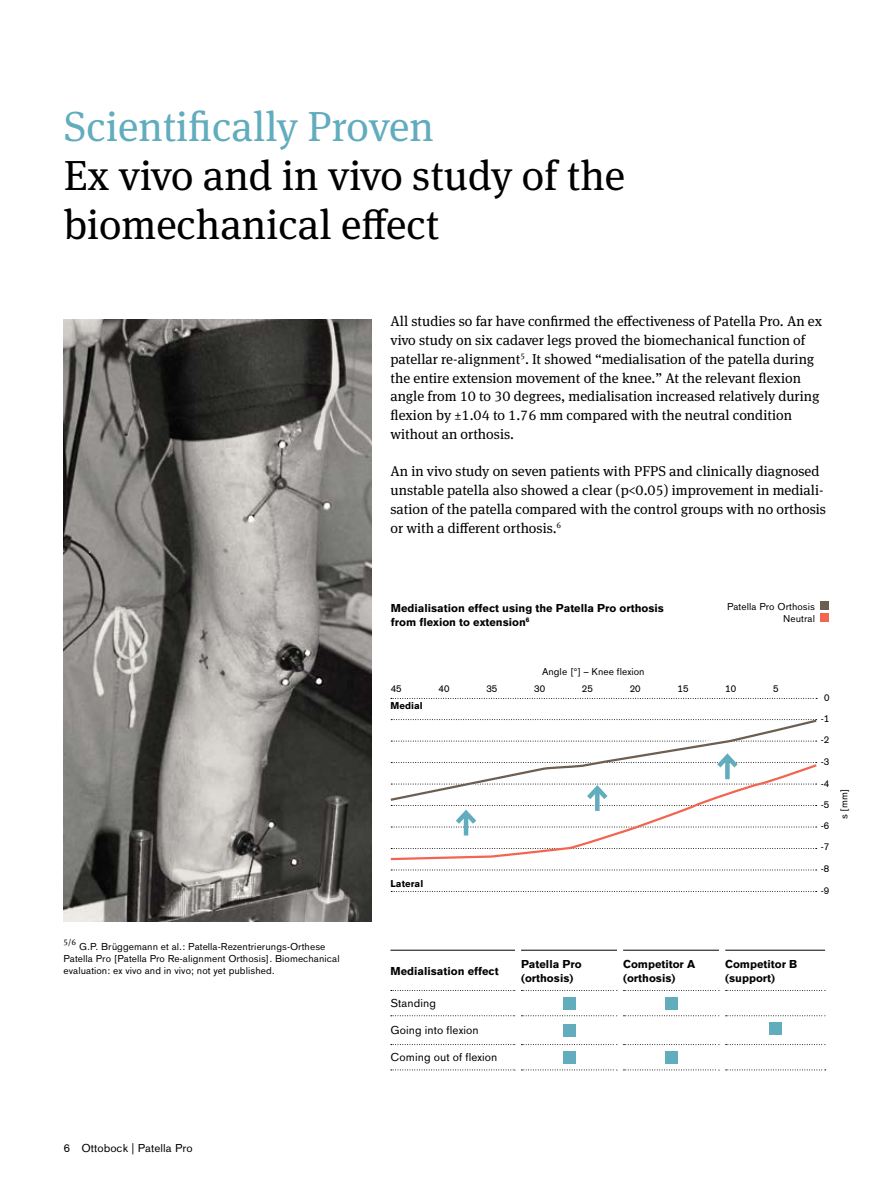
<style>
.page{position:relative;width:893px;height:1191px;background:#fff}
.page>*{position:absolute;margin:0;border:0;box-sizing:border-box;transform-origin:0 0}
.t1{font:42px/48.8px "OBO Serif";color:#000}
.t2{font:42px "OBO Serif";color:#61acbd}
.t3{font:14.25px/18.8px "OBO Serif";color:#000}
.t4{font:700 11.25px/14.2px "OBO Sans";color:#000}
.t5{font:11.25px "OBO Sans";letter-spacing:.005em;color:#000}
.t6{font:9.75px/12px "OBO Sans";letter-spacing:.005em;color:#000;text-align:right}
.t7{font:700 9.75px "OBO Sans";letter-spacing:.005em;color:#000}
.t8{font:8.25px "OBO Serif";color:#000}
</style>
<div class="page">
<hr style="left:390px;top:949px;width:125px;height:1px;background:#000">
<hr style="left:521px;top:949px;width:96px;height:1px;background:#000">
<hr style="left:623px;top:949px;width:96px;height:1px;background:#000">
<hr style="left:725px;top:949px;width:100px;height:1px;background:#000">
<svg style="left:391px;top:990px;width:434px;height:1px"></svg>
<svg style="left:391px;top:1015px;width:434px;height:1px"></svg>
<svg style="left:391px;top:1044px;width:434px;height:1px"></svg>
<svg style="left:391px;top:1069px;width:435px;height:1px"></svg>
<div style="left:515px;top:990px;width:6px;height:25px;background:#fff"></div>
<div style="left:617px;top:990px;width:6px;height:25px;background:#fff"></div>
<div style="left:719px;top:990px;width:6px;height:25px;background:#fff"></div>
<div style="left:515px;top:1015px;width:6px;height:29px;background:#fff"></div>
<div style="left:617px;top:1015px;width:6px;height:29px;background:#fff"></div>
<div style="left:719px;top:1015px;width:6px;height:29px;background:#fff"></div>
<div style="left:515px;top:1044px;width:6px;height:26px;background:#fff"></div>
<div style="left:617px;top:1044px;width:6px;height:26px;background:#fff"></div>
<div style="left:719px;top:1044px;width:6px;height:26px;background:#fff"></div>
<div style="left:563px;top:996px;width:12px;height:13px;background:#61acbd"></div>
<div style="left:665px;top:996px;width:12px;height:13px;background:#61acbd"></div>
<div style="left:563px;top:1024px;width:12px;height:12px;background:#61acbd"></div>
<div style="left:769px;top:1022px;width:12px;height:12px;background:#61acbd"></div>
<div style="left:563px;top:1051px;width:12px;height:12px;background:#61acbd"></div>
<div style="left:665px;top:1051px;width:12px;height:12px;background:#61acbd"></div>
<svg style="left:391px;top:869px;width:426px;height:1px"></svg>
<svg style="left:391px;top:891px;width:426px;height:1px"></svg>
<svg style="left:391px;top:698px;width:426px;height:1px"></svg>
<svg style="left:390px;top:719px;width:428px;height:142px"></svg>
<div style="left:821px;top:601px;width:8px;height:9px;background:#6d5e52"></div>
<div style="left:821px;top:613px;width:8px;height:9px;background:#f26651"></div>
<img style="left:64px;top:319px;width:308px;height:602px">
<h1 class="t2" style="left:64px;top:102px;width:372px">Scientifically Proven</h1>
<h1 class="t1" style="left:64px;top:151px;width:563px">Ex vivo and in vivo study of the biomechanical effect</h1>
<p class="t8" style="left:63px;top:937px;width:14px">5/6</p>
<p class="t6" style="left:64px;top:940px;width:278px;text-align:left;text-indent:16px">G.P. Brüggemann et al.: Patella-Rezentrierungs-Orthese<br>Patella Pro [Patella Pro Re-alignment Orthosis]. Biomechanical evaluation: ex vivo and in vivo; not yet published.</p>
<p class="t3" style="left:390px;top:312px;width:433px">All studies so far have confirmed the effectiveness of Patella Pro. An ex vivo study on six cadaver legs proved the biomechanical function of patellar re-alignment<sup>5</sup>. It showed “medialisation of the patella during the entire extension movement of the knee.” At the relevant flexion angle from 10 to 30 degrees, medialisation increased relatively during flexion by ±1.04 to 1.76 mm compared with the neutral condition without an orthosis.</p>
<p class="t3" style="left:390px;top:462px;width:437px">An in vivo study on seven patients with PFPS and clinically diagnosed unstable patella also showed a clear (p&lt;0.05) improvement in mediali&shy;sation of the patella compared with the control groups with no orthosis or with a different orthosis.<sup>6</sup></p>
<p class="t4" style="left:391px;top:601px;width:275px">Medialisation effect using the Patella Pro orthosis from flexion to extension<sup>6</sup></p>
<p class="t6" style="left:727px;top:601px;width:89px">Patella Pro Orthosis<br>Neutral</p>
<p class="t6" style="left:542px;top:665px;width:104px">Angle [°] – Knee flexion</p>
<p class="t6" style="left:391px;top:682px;width:12px">45</p>
<p class="t6" style="left:439px;top:682px;width:12px">40</p>
<p class="t6" style="left:486px;top:682px;width:12px">35</p>
<p class="t6" style="left:534px;top:682px;width:12px">30</p>
<p class="t6" style="left:582px;top:682px;width:12px">25</p>
<p class="t6" style="left:630px;top:682px;width:12px">20</p>
<p class="t6" style="left:677px;top:682px;width:12px">15</p>
<p class="t6" style="left:725px;top:682px;width:12px">10</p>
<p class="t6" style="left:773px;top:682px;width:7px">5</p>
<p class="t7" style="left:390px;top:700px;width:34px">Medial</p>
<p class="t7" style="left:390px;top:878px;width:34px">Lateral</p>
<p class="t6" style="left:824px;top:692px;width:7px">0</p>
<p class="t6" style="left:821px;top:712px;width:10px">-1</p>
<p class="t6" style="left:821px;top:734px;width:10px">-2</p>
<p class="t6" style="left:821px;top:755px;width:10px">-3</p>
<p class="t6" style="left:821px;top:777px;width:10px">-4</p>
<p class="t6" style="left:821px;top:799px;width:10px">-5</p>
<p class="t6" style="left:821px;top:819px;width:10px">-6</p>
<p class="t6" style="left:821px;top:841px;width:10px">-7</p>
<p class="t6" style="left:821px;top:862px;width:10px">-8</p>
<p class="t6" style="left:821px;top:884px;width:10px">-9</p>
<p class="t6" style="left:838px;top:819px;width:32px;rotate:-90deg">s [mm]</p>
<p class="t4" style="left:390px;top:963px;width:110px">Medialisation effect</p>
<p class="t4" style="left:521px;top:956px;width:62px">Patella Pro (orthosis)</p>
<p class="t4" style="left:623px;top:956px;width:74px">Competitor A (orthosis)</p>
<p class="t4" style="left:725px;top:956px;width:74px">Competitor B (support)</p>
<p class="t5" style="left:390px;top:997px;width:47px">Standing</p>
<p class="t5" style="left:390px;top:1024px;width:90px">Going into flexion</p>
<p class="t5" style="left:390px;top:1051px;width:109px">Coming out of flexion</p>
<p class="t5" style="left:64px;top:1141px;width:130px">6 Ottobock | Patella Pro</p>
</div>
